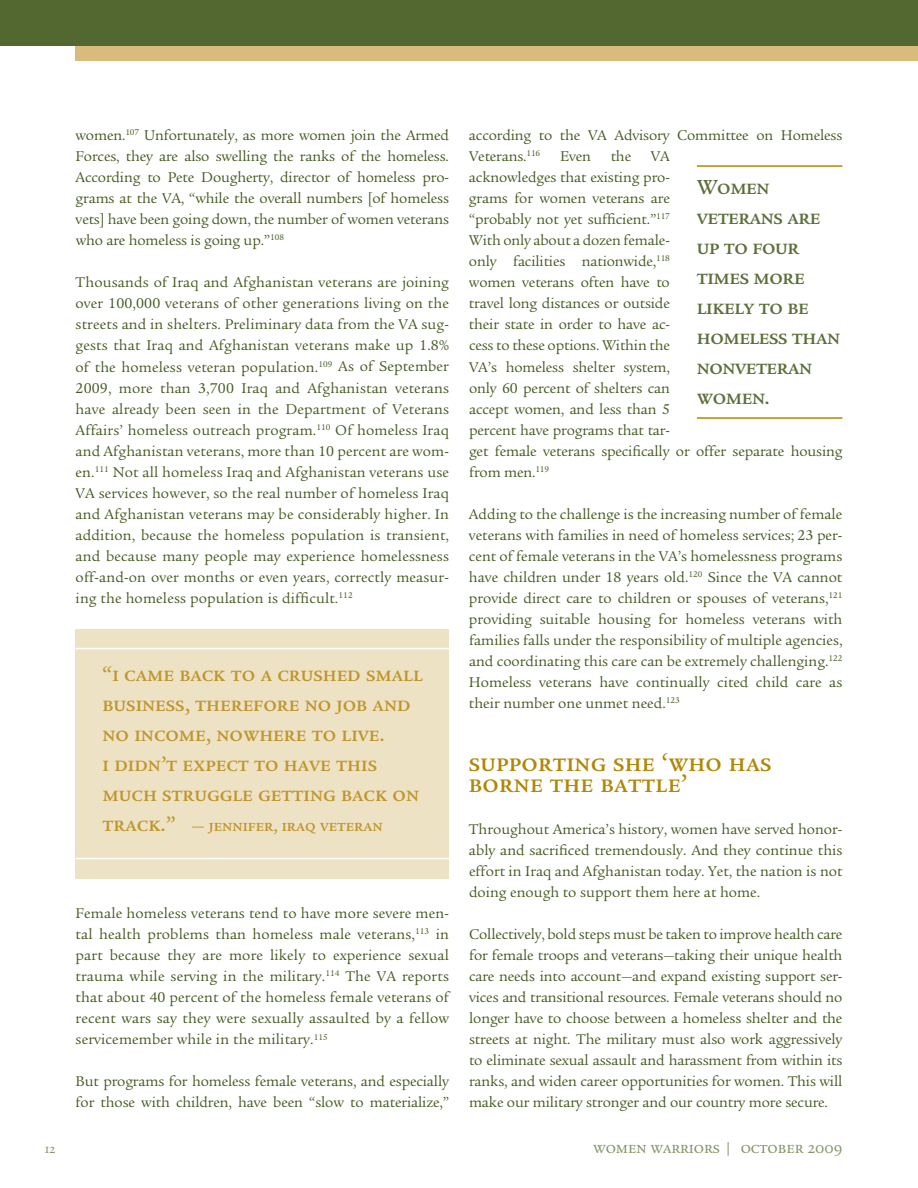
<style>
.page{position:relative;width:918px;height:1188px;background:#fff}
.page>*{position:absolute;margin:0;border:0;box-sizing:border-box;transform-origin:0 0}
.t1{font:500 25.5px/21px "Legacy Serif SC";letter-spacing:.01em;color:#b28705}
.t2{font:500 21px/30px "Legacy Serif SC";color:#be962f}
.t3{font:500 21px/30px "Legacy Serif SC";letter-spacing:-.02em;color:#5b6e39}
.t4{font:500 16.5px "Legacy Serif SC";color:#be962f}
.t5{font:16.5px "Legacy Serif SC";color:#849366}
.t6{font:14.7px/21px "Legacy Serif";letter-spacing:-.01em;color:#44591f;text-align:justify}
.t7{font:13.2px "Legacy Serif SC";color:#849366}
.s1{font-size:21px}
</style>
<div class="page">
<div style="left:76px;top:0;width:842px;height:61px;background:#d9bb7b"></div>
<div style="left:0;top:0;width:918px;height:45px;background:#536731"></div>
<div style="left:76px;top:630px;width:373px;height:249px;background:#eee2c4"></div>
<hr style="left:76px;top:648px;width:373px;height:1px;background:#fff">
<hr style="left:76px;top:858px;width:373px;height:1px;background:#fff">
<hr style="left:697px;top:165px;width:145px;height:2px;background:#b28705">
<hr style="left:697px;top:417px;width:145px;height:2px;background:#b28705">
<p class="t6" style="left:76px;top:125px;width:375px">women.<sup>107</sup> Unfortunately, as more women join the Armed Forces, they are also swelling the ranks of the homeless.<br>According to Pete Dougherty, director of homeless pro&shy;grams at the VA, “while the overall numbers [of homeless vets] have been going down, the number of women veterans who are homeless is going up.”<sup>108</sup></p>
<p class="t6" style="left:76px;top:272px;width:375px">Thousands of Iraq and Afghanistan veterans are joining over 100,000 veterans of other generations living on the streets and in shelters. Preliminary data from the VA sug&shy;gests that Iraq and Afghanistan veterans make up 1.8% of the homeless veteran population.<sup>109</sup> As of September 2009, more than 3,700 Iraq and Afghanistan veterans have already been seen in the Department of Veterans Affairs’ homeless outreach program.<sup>110</sup> Of homeless Iraq and Afghanistan veterans, more than 10 percent are wom&shy;en.<sup>111</sup> Not all homeless Iraq and Afghanistan veterans use VA services however, so the real number of homeless Iraq and Afghanistan veterans may be considerably higher. In addition, because the homeless population is transient, and because many people may experience homelessness off-and-on over months or even years, correctly measur&shy;ing the homeless population is difficult.<sup>112</sup></p>
<h2 class="t2" style="left:103px;top:659px;width:322px">“i came back to a crushed small business, therefore no job and no income, nowhere to live.<br>i didn’t expect to have this much struggle getting back on</h2>
<p class="t4" style="left:103px;top:816px;width:282px"><span class="s1">track.”</span> — jennifer, iraq veteran</p>
<p class="t6" style="left:76px;top:903px;width:375px">Female homeless veterans tend to have more severe men&shy;tal health problems than homeless male veterans,<sup>113</sup> in part because they are more likely to experience sexual trauma while serving in the military.<sup>114</sup> The VA reports that about 40 percent of the homeless female veterans of recent wars say they were sexually assaulted by a fellow servicemember while in the military.<sup>115</sup></p>
<p class="t6" style="left:76px;top:1071px;width:375px">But programs for homeless female veterans, and especially for those with children, have been “slow to materialize,”</p>
<p class="t6" style="left:469px;top:125px;width:375px">according to the VA Advisory Committee on Homeless<br>Veterans.<sup>116</sup></p>
<p class="t6" style="left:560px;top:146px;width:32px">Even</p>
<p class="t6" style="left:611px;top:146px;width:22px">the</p>
<p class="t6" style="left:469px;top:146px;width:375px;text-align:left;text-indent:182px">VA<br>acknowledges that existing pro-<br>grams for women veterans are<br>“probably not yet sufficient.”<sup>117<br></sup>With only about a dozen female-<br>only facilities nationwide,<sup>118<br></sup>women veterans often have to<br>travel long distances or outside<br>their state in order to have ac-<br>cess to these options. Within the<br>VA’s homeless shelter system,<br>only 60 percent of shelters can<br>accept women, and less than 5<br>percent have programs that tar-<br>get female veterans specifically or offer separate housing from men.<sup>119</sup></p>
<p class="t6" style="left:469px;top:504px;width:375px">Adding to the challenge is the increasing number of female veterans with families in need of homeless services; 23 per&shy;cent of female veterans in the VA’s homelessness programs have children under 18 years old.<sup>120</sup> Since the VA cannot provide direct care to children or spouses of veterans,<sup>121 </sup>providing suitable housing for homeless veterans with families falls under the responsibility of multiple agencies, and coordinating this care can be extremely challenging.<sup>122<br></sup>Homeless veterans have continually cited child care as their number one unmet need.<sup>123</sup></p>
<h2 class="t3" style="left:697px;top:172px;width:145px">Women veterans are up to four times more likely to be homeless than nonveteran women.</h2>
<h1 class="t1" style="left:469px;top:752px;width:304px">supporting she ‘who has borne the battle’</h1>
<p class="t6" style="left:469px;top:819px;width:375px">Throughout America’s history, women have served honor&shy;ably and sacrificed tremendously. And they continue this effort in Iraq and Afghanistan today. Yet, the nation is not doing enough to support them here at home.</p>
<p class="t6" style="left:469px;top:924px;width:375px">Collectively, bold steps must be taken to improve health care for female troops and veterans—taking their unique health care needs into account—and expand existing support ser&shy;vices and transitional resources. Female veterans should no longer have to choose between a homeless shelter and the streets at night. The military must also work aggressively to eliminate sexual assault and harassment from within its ranks, and widen career opportunities for women. This will make our military stronger and our country more secure.</p>
<p class="t7" style="left:45px;top:1141px;width:12px">12</p>
<p class="t5" style="left:594px;top:1138px;width:250px">women warriors | october 2009</p>
</div>
